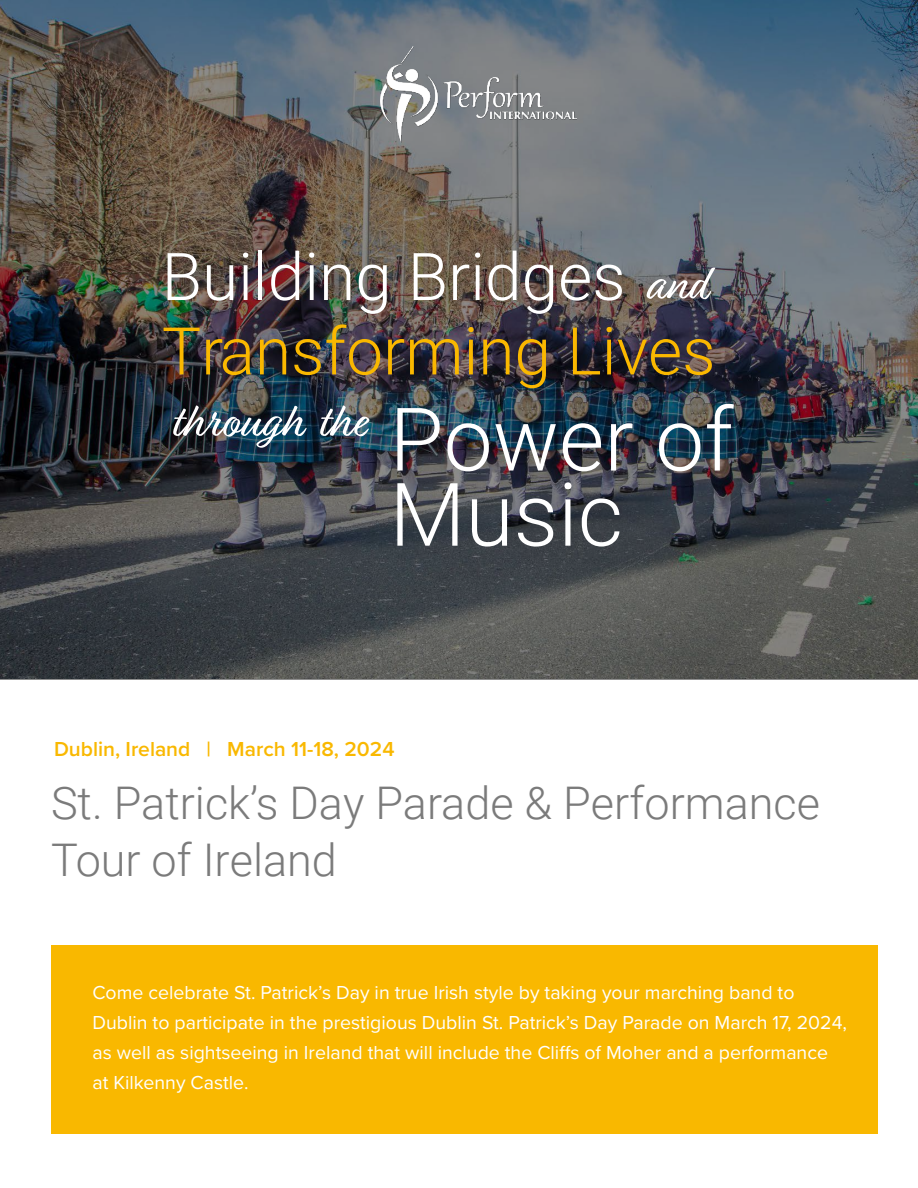
<style>
.page{position:relative;width:918px;height:1188px;background:#fff}
.page>*{position:absolute;margin:0;border:0;box-sizing:border-box;transform-origin:0 0}
.t1{font:300 87.75px/75.2px "Roboto";color:#fff}
.t2{font:300 65.85px "Roboto";color:#fab800}
.t3{font:300 65.85px "Roboto";color:#fff}
.t4{font:300 45px/57px "Roboto";color:#7b7b7b}
.t5{font:600 21px "Proxima Nova";color:#f9b800}
.t6{font:19.5px/30px "Proxima Nova";color:#fff}
</style>
<div class="page">
<img style="left:0;top:0;width:918px;height:679px">
<div style="left:51px;top:945px;width:827px;height:189px;background:#f9b800"></div>
<img style="left:381px;top:46px;width:195px;height:97px">
<svg style="left:646px;top:267px;width:70px;height:33px"></svg>
<img style="left:173px;top:405px;width:134px;height:43px">
<img style="left:320px;top:405px;width:50px;height:32px">
<h2 class="t3" style="left:162px;top:250px;width:465px">Building Bridges</h2>
<h2 class="t2" style="left:162px;top:324px;width:555px">Transforming Lives</h2>
<h1 class="t1" style="left:390px;top:409px;width:345px">Power of<br>Music</h1>
<p class="t5" style="left:54px;top:740px;width:342px">Dublin, Ireland | March 11-18, 2024</p>
<h3 class="t4" style="left:51px;top:778px;width:770px">St. Patrick’s Day Parade &amp; Performance<br>Tour of Ireland</h3>
<p class="t6" style="left:92px;top:979px;width:756px">Come celebrate St. Patrick’s Day in true Irish style by taking your marching band to Dublin to participate in the prestigious Dublin St. Patrick’s Day Parade on March 17, 2024, as well as sightseeing in Ireland that will include the Cliffs of Moher and a performance at Kilkenny Castle.</p>
</div>
